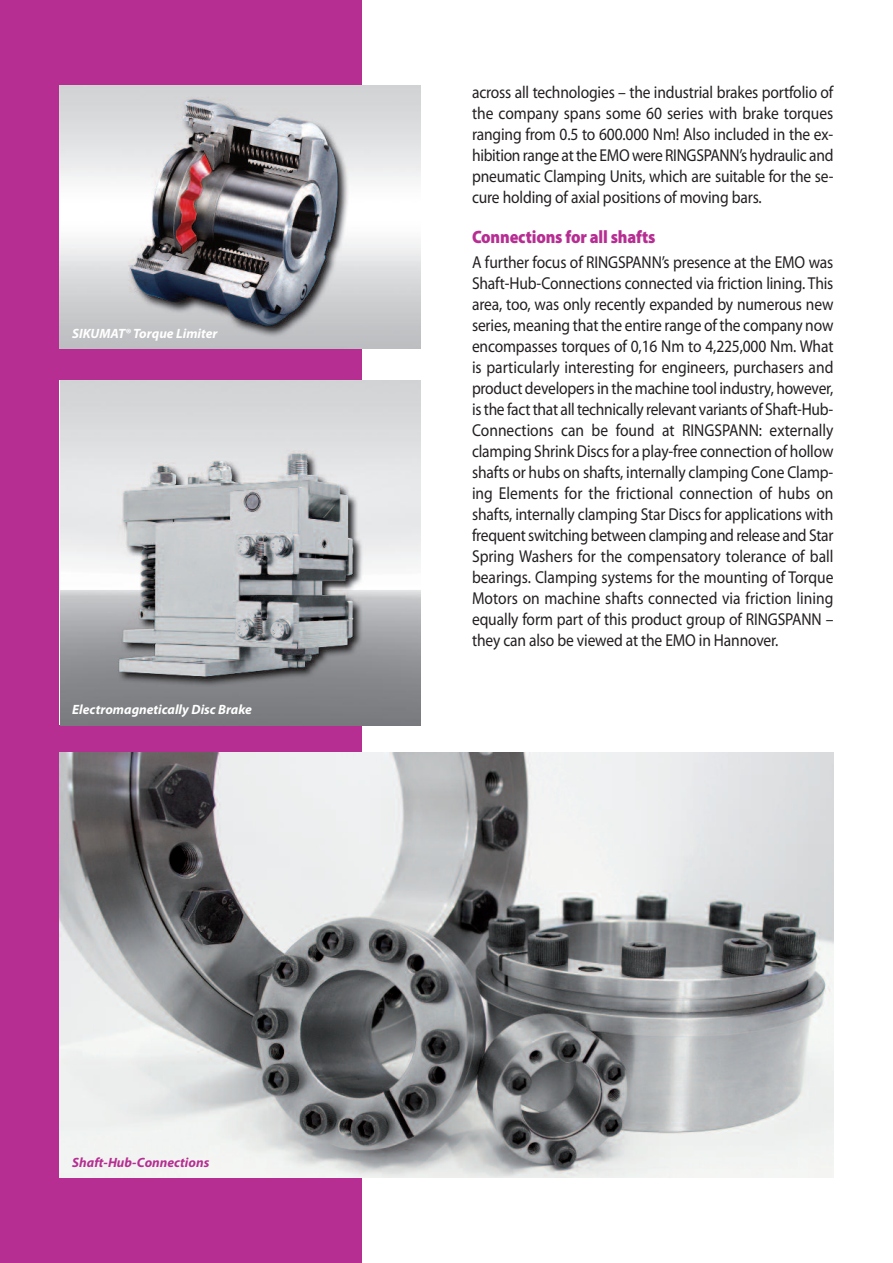
<style>
.page{position:relative;width:893px;height:1263px;background:#fff}
.page>*{position:absolute;margin:0;border:0;box-sizing:border-box;transform-origin:0 0}
.t1{font:900 18px "Myriad Pro";letter-spacing:-.01em;color:#b62e92;scale:.9 1}
.t2{font:17.25px/21px "Myriad Pro";letter-spacing:-.01em;color:#231f20;text-align:justify;scale:.9 1}
.t3{font:italic 700 13.5px "Myriad Pro";color:#fff}
.t4{font:italic 700 13.5px "Myriad Pro";color:#b62e92}
</style>
<div class="page">
<div style="left:0;top:0;width:361px;height:1263px;background:#b62e92"></div>
<img style="left:60px;top:85px;width:361px;height:264px">
<img style="left:60px;top:381px;width:360px;height:344px">
<img style="left:60px;top:753px;width:773px;height:425px">
<p class="t3" style="left:72px;top:328px;width:147px">SIKUMAT® Torque Limiter</p>
<p class="t3" style="left:72px;top:704px;width:181px">Electromagnetically Disc Brake</p>
<p class="t4" style="left:72px;top:1157px;width:139px">Shaft-Hub-Connections</p>
<p class="t2" style="left:472px;top:83px;width:403px">across all technologies – the industrial brakes portfolio of the company spans some 60 series with brake torques ranging from 0.5 to 600.000 Nm! Also included in the ex&shy;hibition range at the EMO were RINGSPANN’s hydraulic and pneumatic Clamping Units, which are suitable for the se&shy;cure holding of axial positions of moving bars.</p>
<p class="t1" style="left:472px;top:230px;width:205px">Connections for all shafts</p>
<p class="t2" style="left:472px;top:253px;width:403px">A further focus of RINGSPANN’s presence at the EMO was Shaft-Hub-Connections connected via friction lining. This area, too, was only recently expanded by numerous new series, meaning that the entire range of the company now encompasses torques of 0,16 Nm to 4,225,000 Nm. What is particularly interesting for engineers, purchasers and product developers in the machine tool industry, however, is the fact that all technically relevant variants of Shaft-Hub-Connections can be found at RINGSPANN: externally clamping Shrink Discs for a play-free connection of hollow shafts or hubs on shafts, internally clamping Cone Clamp&shy;ing Elements for the frictional connection of hubs on shafts, internally clamping Star Discs for applications with frequent switching between clamping and release and Star Spring Washers for the compensatory tolerance of ball bearings. Clamping systems for the mounting of Torque Motors on machine shafts connected via friction lining equally form part of this product group of RINGSPANN – they can also be viewed at the EMO in Hannover.</p>
</div>
